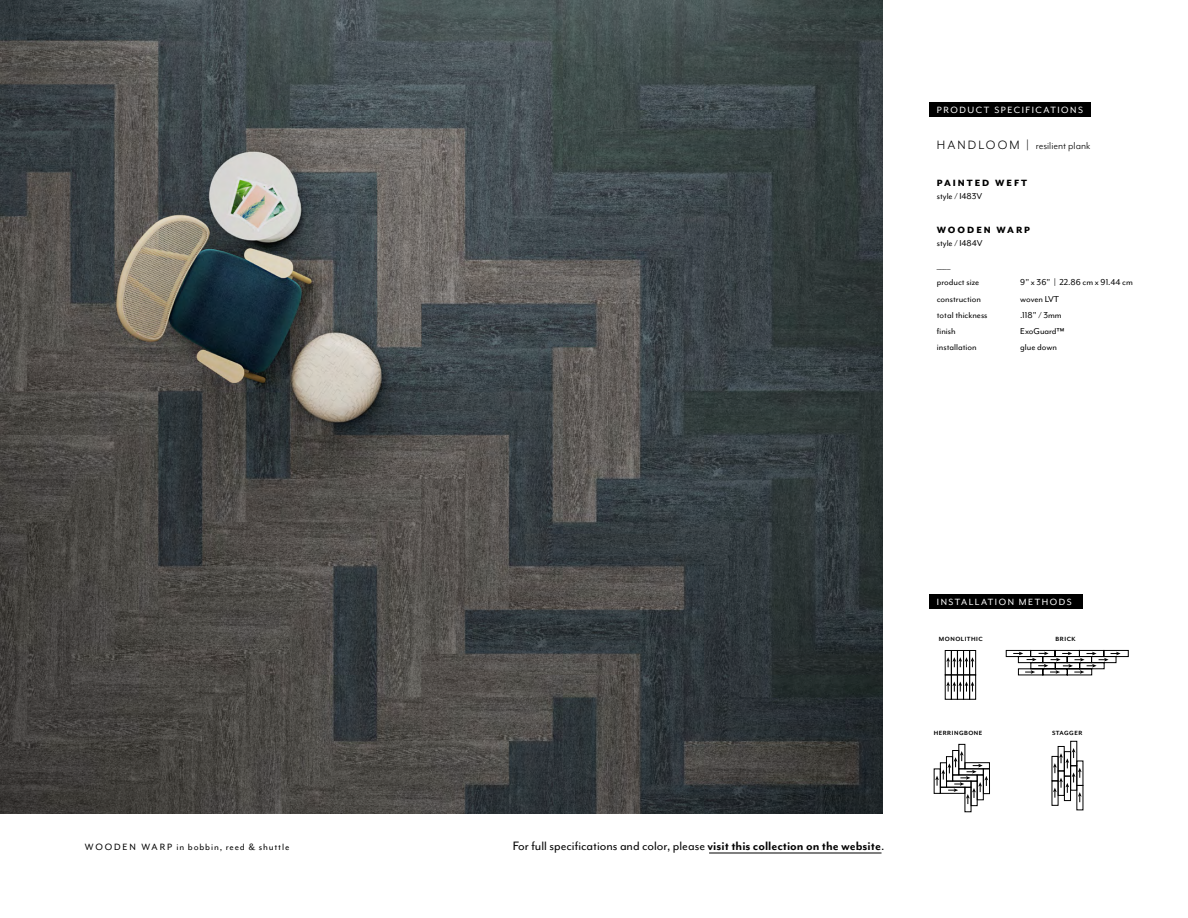
<style>
.page{position:relative;width:1188px;height:918px;background:#fff}
.page>*{position:absolute;margin:0;border:0;box-sizing:border-box;transform-origin:0 0}
.t1{font:13.95px "Mr Eaves Mod OT";color:#000}
.t2{font:11.55px "Mr Eaves Mod OT";color:#000}
.t3{font:10.5px "Mr Eaves Mod OT";letter-spacing:.08em;color:#000}
.t4{font:800 10.5px "Mr Eaves Mod OT";letter-spacing:.19em;color:#000}
.t5{font:10.5px "Mr Eaves Mod OT";letter-spacing:.15em;color:#fff}
.t6{font:10.35px "Mr Eaves Mod OT";letter-spacing:.15em;color:#fff}
.t7{font:9.9px/16.2px "Mr Eaves Mod OT";color:#000}
.t8{font:700 6.9px "Mr Eaves Mod OT";letter-spacing:.07em;color:#000}
.s1{font-size:13.95px}
.s2{font-weight:700}
</style>
<div class="page">
<img style="left:0;top:0;width:882px;height:813px">
<div style="left:929px;top:102px;width:162px;height:15px;background:#000"></div>
<div style="left:929px;top:594px;width:154px;height:15px;background:#000"></div>
<div style="left:1058px;top:746px;width:7px;height:25px;border:1px solid #000"></div>
<div style="left:1070px;top:741px;width:7px;height:25px;border:1px solid #000"></div>
<div style="left:1052px;top:780px;width:7px;height:26px;border:1px solid #000"></div>
<svg style="left:1053px;top:748px;width:29px;height:54px"></svg>
<div style="left:952px;top:750px;width:7px;height:25px;border:1px solid #000"></div>
<div style="left:958px;top:744px;width:7px;height:25px;border:1px solid #000"></div>
<div style="left:971px;top:781px;width:7px;height:25px;border:1px solid #000"></div>
<div style="left:965px;top:762px;width:25px;height:7px;border:1px solid #000"></div>
<svg style="left:935px;top:751px;width:53px;height:53px"></svg>
<div style="left:983px;top:768px;width:7px;height:26px;border:1px solid #000"></div>
<svg style="left:1005px;top:650px;width:124px;height:26px"></svg>
<div style="left:951px;top:650px;width:7px;height:25px;border:1px solid #000"></div>
<div style="left:957px;top:650px;width:7px;height:25px;border:1px solid #000"></div>
<div style="left:963px;top:650px;width:7px;height:25px;border:1px solid #000"></div>
<div style="left:969px;top:650px;width:7px;height:25px;border:1px solid #000"></div>
<svg style="left:946px;top:657px;width:28px;height:10px"></svg>
<div style="left:945px;top:674px;width:7px;height:26px;border:1px solid #000"></div>
<div style="left:951px;top:674px;width:7px;height:26px;border:1px solid #000"></div>
<div style="left:957px;top:674px;width:7px;height:26px;border:1px solid #000"></div>
<div style="left:963px;top:674px;width:7px;height:26px;border:1px solid #000"></div>
<div style="left:969px;top:674px;width:7px;height:26px;border:1px solid #000"></div>
<svg style="left:946px;top:682px;width:28px;height:10px"></svg>
<hr style="left:709px;top:853px;width:173px;height:1px;background:#000">
<p class="t3" style="left:85px;top:841px;width:206px">WOODEN WARP in bobbin, reed &amp; shuttle</p>
<p class="t5" style="left:937px;top:104px;width:148px">PRODUCT SPECIFICATIONS</p>
<p class="t2" style="left:937px;top:139px;width:155px"><span class="s1">HANDLOOM |</span> resilient plank</p>
<p class="t4" style="left:937px;top:177px;width:92px">PAINTED WEFT</p>
<p class="t7" style="left:972px;top:188px;width:6px">3</p>
<p class="t4" style="left:937px;top:224px;width:95px">WOODEN WARP</p>
<p class="t7" style="left:937px;top:235px;width:47px">style / I484V</p>
<p class="t7" style="left:937px;top:258px;width:44px">____ product size</p>
<p class="t7" style="left:1020px;top:275px;width:114px">9" x 36" | 22.86 cm x 91.44 cm</p>
<p class="t7" style="left:937px;top:291px;width:46px">construction</p>
<p class="t7" style="left:1020px;top:291px;width:40px">woven LVT</p>
<p class="t7" style="left:937px;top:307px;width:52px">total thickness</p>
<p class="t7" style="left:1020px;top:307px;width:43px">.118" / 3mm</p>
<p class="t7" style="left:937px;top:323px;width:20px">finish</p>
<p class="t7" style="left:1020px;top:323px;width:46px">ExoGuard™</p>
<p class="t7" style="left:937px;top:339px;width:41px">installation</p>
<p class="t7" style="left:1020px;top:339px;width:38px">glue down</p>
<p class="t7" style="left:937px;top:139px;width:47px">style / I483V</p>
<p class="t4" style="left:937px;top:176px;width:95px">WOODEN WARP</p>
<p class="t7" style="left:937px;top:187px;width:47px">style / I484V</p>
<p class="t7" style="left:937px;top:275px;width:20px">finish</p>
<p class="t7" style="left:1020px;top:275px;width:46px">ExoGuard™</p>
<p class="t7" style="left:937px;top:291px;width:41px">installation</p>
<p class="t7" style="left:1020px;top:291px;width:38px">glue down</p>
<h1 class="t1" style="left:513px;top:838px;width:373px">For full specifications and color, please <span class="s2">visit this collection on the website</span>.</h1>
<p class="t6" style="left:937px;top:596px;width:136px">INSTALLATION METHODS</p>
<p class="t8" style="left:939px;top:636px;width:45px">MONOLITHIC</p>
<p class="t8" style="left:1056px;top:636px;width:21px">BRICK</p>
<p class="t8" style="left:934px;top:729px;width:50px">HERRINGBONE</p>
<p class="t8" style="left:1052px;top:729px;width:32px">STAGGER</p>
</div>
